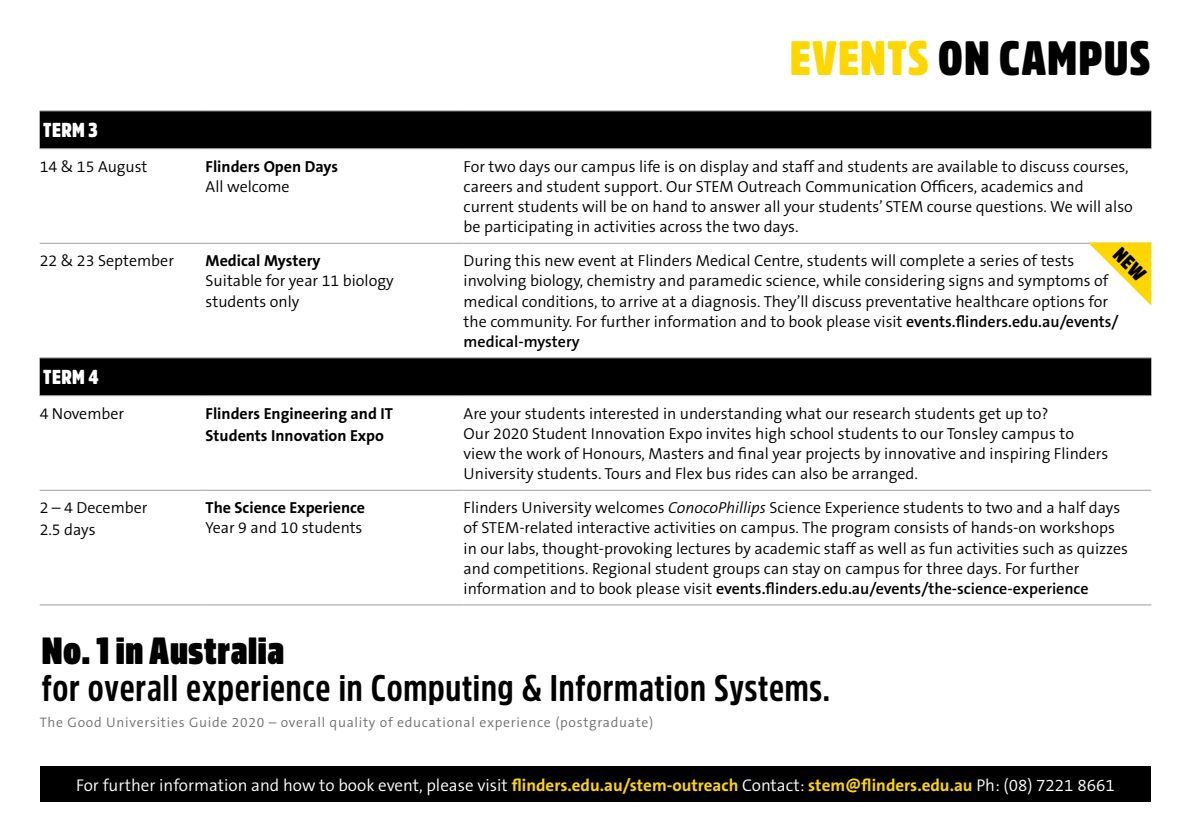
<style>
.page{position:relative;width:1191px;height:840px;background:#fff}
.page>*{position:absolute;margin:0;border:0;box-sizing:border-box;transform-origin:0 0}
.t1{font:900 47.6px "Amsi Pro Cond";letter-spacing:.02em;color:#000}
.t2{font:700 36.8px "Amsi Pro Cond";letter-spacing:.02em;color:#000}
.t3{font:36.8px "Amsi Pro Opt Headline";letter-spacing:.02em;color:#000}
.t4{font:900 20px "Amsi Pro Cond";letter-spacing:.02em;color:#fff}
.t5{font:300 17px "The Sans B4";color:#fff}
.t6{font:300 16px/20px "The Sans B4";color:#000}
.t7{font:600 16px "The Sans B6";color:#000}
.t8{font:700 16px/22px "The Sans B7";color:#000}
.t9{font:300 13.8px "The Sans B4";letter-spacing:.05em;color:#706f6f}
.s1{color:#ffd700}
.s2{font-family:"The Sans B6";font-weight:600}
.s3{font-style:italic}
.s4{font-family:"The Sans B4";font-weight:300}
.s5{font-family:"The Sans B7";font-weight:700;color:#ffd700}
</style>
<div class="page">
<svg style="left:40px;top:111px;width:1111px;height:284px"></svg>
<hr style="left:40px;top:110px;width:166px;height:1px;background:#9d9d9c">
<hr style="left:206px;top:110px;width:257px;height:1px;background:#9d9d9c">
<hr style="left:463px;top:110px;width:688px;height:1px;background:#9d9d9c">
<hr style="left:40px;top:148px;width:166px;height:1px;background:#9d9d9c">
<hr style="left:206px;top:148px;width:257px;height:1px;background:#9d9d9c">
<hr style="left:463px;top:148px;width:688px;height:1px;background:#9d9d9c">
<hr style="left:40px;top:243px;width:166px;height:1px;background:#9d9d9c">
<hr style="left:206px;top:243px;width:257px;height:1px;background:#9d9d9c">
<hr style="left:463px;top:243px;width:688px;height:1px;background:#9d9d9c">
<hr style="left:40px;top:357px;width:166px;height:1px;background:#9d9d9c">
<hr style="left:206px;top:357px;width:257px;height:1px;background:#9d9d9c">
<hr style="left:463px;top:357px;width:688px;height:1px;background:#9d9d9c">
<hr style="left:40px;top:395px;width:166px;height:1px;background:#9d9d9c">
<hr style="left:206px;top:395px;width:257px;height:1px;background:#9d9d9c">
<hr style="left:463px;top:395px;width:688px;height:1px;background:#9d9d9c">
<hr style="left:40px;top:489px;width:166px;height:1px;background:#9d9d9c">
<hr style="left:206px;top:489px;width:257px;height:1px;background:#9d9d9c">
<hr style="left:463px;top:489px;width:688px;height:1px;background:#9d9d9c">
<hr style="left:40px;top:604px;width:166px;height:1px;background:#9d9d9c">
<hr style="left:206px;top:604px;width:257px;height:1px;background:#9d9d9c">
<hr style="left:463px;top:604px;width:688px;height:1px;background:#9d9d9c">
<div style="left:40px;top:765px;width:1110px;height:36px;background:#000"></div>
<svg style="left:1088px;top:242px;width:63px;height:63px"></svg>
<p class="t4" style="left:43px;top:116px;width:56px">TERM 3</p>
<p class="t6" style="left:40px;top:157px;width:109px">14 &amp; 15 August</p>
<p class="t8" style="left:206px;top:156px;width:134px">Flinders Open Days</p>
<p class="t6" style="left:206px;top:177px;width:86px">All welcome</p>
<p class="t6" style="left:40px;top:251px;width:136px">22 &amp; 23 September</p>
<p class="t8" style="left:206px;top:250px;width:116px">Medical Mystery</p>
<p class="t6" style="left:206px;top:271px;width:190px">Suitable for year 11 biology students only</p>
<h1 class="t1" style="left:790px;top:26px;width:362px"><span class="s1">EVENTS</span> ON CAMPUS</h1>
<p class="t6" style="left:463px;top:157px;width:671px">For two days our campus life is on display and staff and students are available to discuss courses, careers and student support. Our STEM Outreach Communication Officers, academics and current students will be on hand to answer all your students’ STEM course questions. We will also be participating in activities across the two days.</p>
<p class="t6" style="left:463px;top:251px;width:656px">During this new event at Flinders Medical Centre, students will complete a series of tests involving biology, chemistry and paramedic science, while considering signs and symptoms of medical conditions, to arrive at a diagnosis. They’ll discuss preventative healthcare options for the community. For further information and to book please visit <span class="s2">events.flinders.edu.au/events/</span></p>
<p class="t7" style="left:463px;top:332px;width:118px">medical-mystery</p>
<p class="t4" style="left:43px;top:363px;width:57px">TERM 4</p>
<p class="t6" style="left:40px;top:403px;width:86px">4 November</p>
<p class="t8" style="left:206px;top:402px;width:189px">Flinders Engineering and IT<br>Students Innovation Expo</p>
<p class="t6" style="left:463px;top:403px;width:646px">Are your students interested in understanding what our research students get up to?<br>Our 2020 Student Innovation Expo invites high school students to our Tonsley campus to view the work of Honours, Masters and final year projects by innovative and inspiring Flinders University students. Tours and Flex bus rides can also be arranged.</p>
<p class="t6" style="left:40px;top:497px;width:109px;line-height:22px">2 – 4 December<br>2.5 days</p>
<p class="t8" style="left:206px;top:497px;width:161px">The Science Experience</p>
<p class="t6" style="left:463px;top:498px;width:666px">Flinders University welcomes <span class="s3">ConocoPhillips</span> Science Experience students to two and a half days of STEM-related interactive activities on campus. The program consists of hands-on workshops in our labs, thought-provoking lectures by academic staff as well as fun activities such as quizzes and competitions. Regional student groups can stay on campus for three days. For further</p>
<p class="t7" style="left:463px;top:579px;width:626px"><span class="s4">information and to book please visit</span> events.flinders.edu.au/events/the-science-experience</p>
<p class="t6" style="left:206px;top:518px;width:158px">Year 9 and 10 students</p>
<h2 class="t3" style="left:42px;top:625px;width:244px">No. 1 in Australia</h2>
<h2 class="t2" style="left:42px;top:662px;width:790px">for overall experience in Computing &amp; Information Systems.</h2>
<p class="t9" style="left:40px;top:714px;width:615px">The Good Universities Guide 2020 – overall quality of educational experience (postgraduate)</p>
<p class="t5" style="left:76px;top:775px;width:1040px">For further information and how to book event, please visit <span class="s5">flinders.edu.au/stem-outreach</span> Contact: <span class="s5">stem@flinders.edu.au</span> Ph: (08) 7221 8661</p>
</div>
